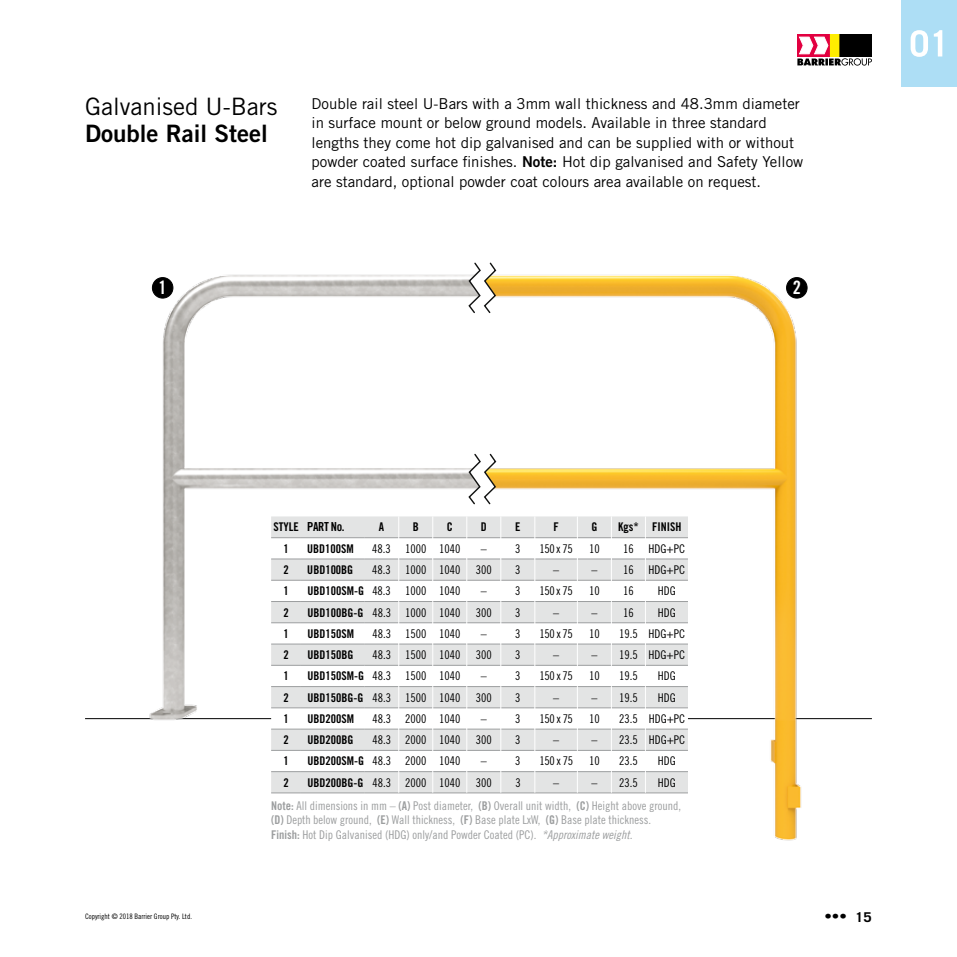
<style>
.page{position:relative;width:957px;height:957px;background:#fff}
.page>*{position:absolute;margin:0;border:0;box-sizing:border-box;transform-origin:0 0}
.t1{font:24px "Trade Gothic LT Std";color:#000}
.t2{font:24px "Trade Gothic LT Std Bd 2";color:#000}
.t3{font:18.45px "Trade Gothic LT Std Bd Cn 20";color:#fff}
.t4{font:15px/19.5px "Trade Gothic LT Std";color:#000}
.t5{font:700 13.5px "Trade Gothic LT Std";color:#000;scale:1.11 1}
.t6{font:12.45px "Trade Gothic LT Std Bd Cn 20";letter-spacing:-.03em;color:#000}
.t7{font:12px "Trade Gothic LT Std Cn 18";color:#000}
.t8{font:12px/23.4px "Trade Gothic LT Std Cn 18";color:#9c9e9f}
.t9{font:12px "Trade Gothic LT Std Bd Cn 20";color:#000}
.t10{font:7.5px "Trade Gothic LT Std Cn 18";color:#000}
.s1{font-family:"Trade Gothic LT Std Bd 2"}
.s2{font-size:12px}
.s3{font-family:"Trade Gothic LT Std Bd Cn 20"}
.s4{color:#000}
.s5{font-family:"Trade Gothic LT Std Cn 18 Obl"}
</style>
<div class="page">
<div style="left:901px;top:0;width:56px;height:87px;background:#addef5"></div>
<svg style="left:910px;top:30px;width:32px;height:27px"></svg>
<svg style="left:799px;top:36px;width:29px;height:1px"></svg>
<div style="left:797px;top:34px;width:33px;height:23px;border:1px solid #e20040"></div>
<div style="left:839px;top:34px;width:33px;height:22px;background:#000"></div>
<div style="left:830px;top:34px;width:9px;height:22px;background:#ffed00"></div>
<svg style="left:797px;top:37px;width:75px;height:29px"></svg>
<hr style="left:85px;top:718px;width:787px;height:1px;background:#000">
<img style="left:108px;top:270px;width:729px;height:571px">
<hr style="left:611px;top:792px;width:34px;height:1px;background:#9c9e9f">
<hr style="left:271px;top:792px;width:30px;height:1px;background:#9c9e9f">
<hr style="left:301px;top:792px;width:64px;height:1px;background:#9c9e9f">
<hr style="left:365px;top:792px;width:34px;height:1px;background:#9c9e9f">
<hr style="left:399px;top:792px;width:34px;height:1px;background:#9c9e9f">
<hr style="left:433px;top:792px;width:34px;height:1px;background:#9c9e9f">
<hr style="left:467px;top:792px;width:34px;height:1px;background:#9c9e9f">
<hr style="left:501px;top:792px;width:34px;height:1px;background:#9c9e9f">
<hr style="left:535px;top:792px;width:42px;height:1px;background:#9c9e9f">
<hr style="left:577px;top:792px;width:34px;height:1px;background:#9c9e9f">
<hr style="left:645px;top:792px;width:43px;height:1px;background:#9c9e9f">
<svg style="left:271px;top:516px;width:417px;height:276px"></svg>
<svg style="left:468px;top:454px;width:28px;height:50px"></svg>
<svg style="left:468px;top:262px;width:28px;height:51px"></svg>
<h1 class="t1" style="left:85px;top:92px;width:194px">Galvanised U-Bars</h1>
<h1 class="t2" style="left:85px;top:119px;width:184px">Double Rail Steel</h1>
<p class="t4" style="left:311px;top:93px;width:493px">Double rail steel U-Bars with a 3mm wall thickness and 48.3mm diameter in surface mount or below ground models. Available in three standard lengths they come hot dip galvanised and can be supplied with or without powder coated surface finishes. <span class="s1">Note:</span> Hot dip galvanised and Safety Yellow are standard, optional powder coat colours area available on request.</p>
<h2 class="t3" style="left:158px;top:276px;width:10px">1</h2>
<h2 class="t3" style="left:793px;top:276px;width:10px">2</h2>
<p class="t6" style="left:273px;top:519px;width:73px"><span class="s2">STYLE</span> PART NO.</p>
<p class="t9" style="left:379px;top:520px;width:7px">A</p>
<p class="t9" style="left:413px;top:520px;width:7px">B</p>
<p class="t9" style="left:447px;top:520px;width:7px">C</p>
<p class="t9" style="left:481px;top:520px;width:7px">D</p>
<p class="t9" style="left:515px;top:520px;width:6px">E</p>
<p class="t9" style="left:553px;top:520px;width:7px">F</p>
<p class="t9" style="left:591px;top:520px;width:7px">G</p>
<p class="t9" style="left:618px;top:520px;width:65px">KGS* FINISH</p>
<p class="t9" style="left:283px;top:541px;width:7px">1</p>
<p class="t9" style="left:307px;top:541px;width:48px">UBD100SM</p>
<p class="t7" style="left:372px;top:541px;width:90px">48.3 1000 1040</p>
<p class="t7" style="left:481px;top:541px;width:41px">– 3</p>
<p class="t7" style="left:539px;top:541px;width:35px">150 x 75</p>
<p class="t7" style="left:589px;top:541px;width:12px">10</p>
<p class="t7" style="left:623px;top:541px;width:63px">16 HDG+PC</p>
<p class="t9" style="left:283px;top:562px;width:7px">2</p>
<p class="t9" style="left:307px;top:562px;width:47px">UBD100BG</p>
<p class="t7" style="left:372px;top:562px;width:90px">48.3 1000 1040</p>
<p class="t7" style="left:476px;top:562px;width:17px">300</p>
<p class="t7" style="left:515px;top:562px;width:7px">3</p>
<p class="t7" style="left:553px;top:562px;width:7px">–</p>
<p class="t7" style="left:591px;top:562px;width:95px">– 16 HDG+PC</p>
<p class="t9" style="left:283px;top:583px;width:7px">1</p>
<p class="t7" style="left:307px;top:584px;width:155px"><span class="s3">UBD 100SM-G</span> 48.3 1000 1040</p>
<p class="t7" style="left:481px;top:584px;width:41px">– 3</p>
<p class="t7" style="left:539px;top:584px;width:35px">150 x 75</p>
<p class="t7" style="left:589px;top:584px;width:12px">10</p>
<p class="t7" style="left:623px;top:584px;width:12px">16</p>
<p class="t7" style="left:658px;top:584px;width:19px">HDG</p>
<p class="t9" style="left:283px;top:605px;width:7px">2</p>
<p class="t7" style="left:307px;top:605px;width:155px"><span class="s3">UBD100BG-G</span> 48.3 1000 1040</p>
<p class="t7" style="left:476px;top:605px;width:17px">300</p>
<p class="t7" style="left:515px;top:605px;width:7px">3</p>
<p class="t7" style="left:553px;top:605px;width:7px">–</p>
<p class="t7" style="left:591px;top:605px;width:44px">– 16</p>
<p class="t7" style="left:658px;top:605px;width:19px">HDG</p>
<p class="t9" style="left:283px;top:626px;width:7px">1</p>
<p class="t9" style="left:307px;top:626px;width:48px">UBD150SM</p>
<p class="t7" style="left:372px;top:626px;width:90px">48.3 1500 1040</p>
<p class="t7" style="left:481px;top:626px;width:41px">– 3</p>
<p class="t7" style="left:539px;top:626px;width:35px">150 x 75</p>
<p class="t7" style="left:589px;top:626px;width:12px">10</p>
<p class="t7" style="left:619px;top:626px;width:67px">19.5 HDG+PC</p>
<p class="t9" style="left:283px;top:647px;width:7px">2</p>
<p class="t9" style="left:307px;top:647px;width:47px">UBD150BG</p>
<p class="t7" style="left:372px;top:647px;width:90px">48.3 1500 1040</p>
<p class="t7" style="left:476px;top:647px;width:17px">300</p>
<p class="t7" style="left:515px;top:647px;width:7px">3</p>
<p class="t7" style="left:553px;top:647px;width:7px">–</p>
<p class="t7" style="left:591px;top:647px;width:95px">– 19.5 HDG+PC</p>
<p class="t9" style="left:283px;top:669px;width:7px">1</p>
<p class="t7" style="left:307px;top:669px;width:155px"><span class="s3">UBD 150SM-G</span> 48.3 1500 1040</p>
<p class="t7" style="left:481px;top:669px;width:41px">– 3</p>
<p class="t7" style="left:539px;top:669px;width:35px">150 x 75</p>
<p class="t7" style="left:589px;top:669px;width:12px">10</p>
<p class="t7" style="left:619px;top:669px;width:20px">19.5</p>
<p class="t7" style="left:658px;top:669px;width:19px">HDG</p>
<p class="t9" style="left:283px;top:690px;width:7px">2</p>
<p class="t7" style="left:307px;top:690px;width:155px"><span class="s3">UBD150BG-G</span> 48.3 1500 1040</p>
<p class="t7" style="left:476px;top:690px;width:17px">300</p>
<p class="t7" style="left:515px;top:690px;width:7px">3</p>
<p class="t7" style="left:553px;top:690px;width:7px">–</p>
<p class="t7" style="left:591px;top:690px;width:48px">– 19.5</p>
<p class="t7" style="left:658px;top:690px;width:19px">HDG</p>
<p class="t9" style="left:283px;top:711px;width:7px">1</p>
<p class="t9" style="left:307px;top:711px;width:48px">UBD200SM</p>
<p class="t7" style="left:372px;top:711px;width:90px">48.3 2000 1040</p>
<p class="t7" style="left:481px;top:711px;width:41px">– 3</p>
<p class="t7" style="left:539px;top:711px;width:35px">150 x 75</p>
<p class="t7" style="left:589px;top:711px;width:12px">10</p>
<p class="t7" style="left:619px;top:711px;width:67px">23.5 HDG+PC</p>
<p class="t9" style="left:283px;top:732px;width:7px">2</p>
<p class="t9" style="left:307px;top:732px;width:47px">UBD200BG</p>
<p class="t7" style="left:372px;top:732px;width:90px">48.3 2000 1040</p>
<p class="t7" style="left:476px;top:732px;width:17px">300</p>
<p class="t7" style="left:515px;top:732px;width:7px">3</p>
<p class="t7" style="left:553px;top:732px;width:7px">–</p>
<p class="t7" style="left:591px;top:732px;width:95px">– 23.5 HDG+PC</p>
<p class="t9" style="left:283px;top:754px;width:7px">1</p>
<p class="t7" style="left:307px;top:754px;width:155px"><span class="s3">UBD200SM-G</span> 48.3 2000 1040</p>
<p class="t7" style="left:481px;top:754px;width:41px">– 3</p>
<p class="t7" style="left:539px;top:754px;width:35px">150 x 75</p>
<p class="t7" style="left:589px;top:754px;width:12px">10</p>
<p class="t7" style="left:619px;top:754px;width:20px">23.5</p>
<p class="t7" style="left:658px;top:754px;width:19px">HDG</p>
<p class="t9" style="left:283px;top:775px;width:7px">2</p>
<p class="t7" style="left:307px;top:775px;width:155px"><span class="s3">UBD200BG-G</span> 48.3 2000 1040</p>
<p class="t7" style="left:476px;top:775px;width:17px">300</p>
<p class="t7" style="left:515px;top:775px;width:7px">3</p>
<p class="t7" style="left:553px;top:775px;width:7px">–</p>
<p class="t7" style="left:591px;top:775px;width:48px">– 23.5</p>
<p class="t8" style="left:271px;top:770px;width:411px;text-indent:387px"><span class="s4">HDG<br></span><span class="s3">NOTE:</span> All dimensions in mm – <span class="s3">(A)</span> Post diameter, <span class="s3">(B)</span> Overall unit width, <span class="s3">(C)</span> Height above ground,</p>
<p class="t8" style="left:271px;top:811px;width:381px;line-height:15px"><span class="s3">(D)</span> Depth below ground, <span class="s3">(E)</span> Wall thickness, <span class="s3">(F)</span> Base plate LxW, <span class="s3">(G)</span> Base plate thickness.<br><span class="s3">FINISH:</span> Hot Dip Galvanised (HDG) only/and Powder Coated (PC). <span class="s5">*Approximate weight.</span></p>
<p class="t10" style="left:85px;top:912px;width:108px">Copyright © 2018 Barrier Group Pty. Ltd.</p>
<p class="t5" style="left:824px;top:908px;width:44px">••• 15</p>
</div>
